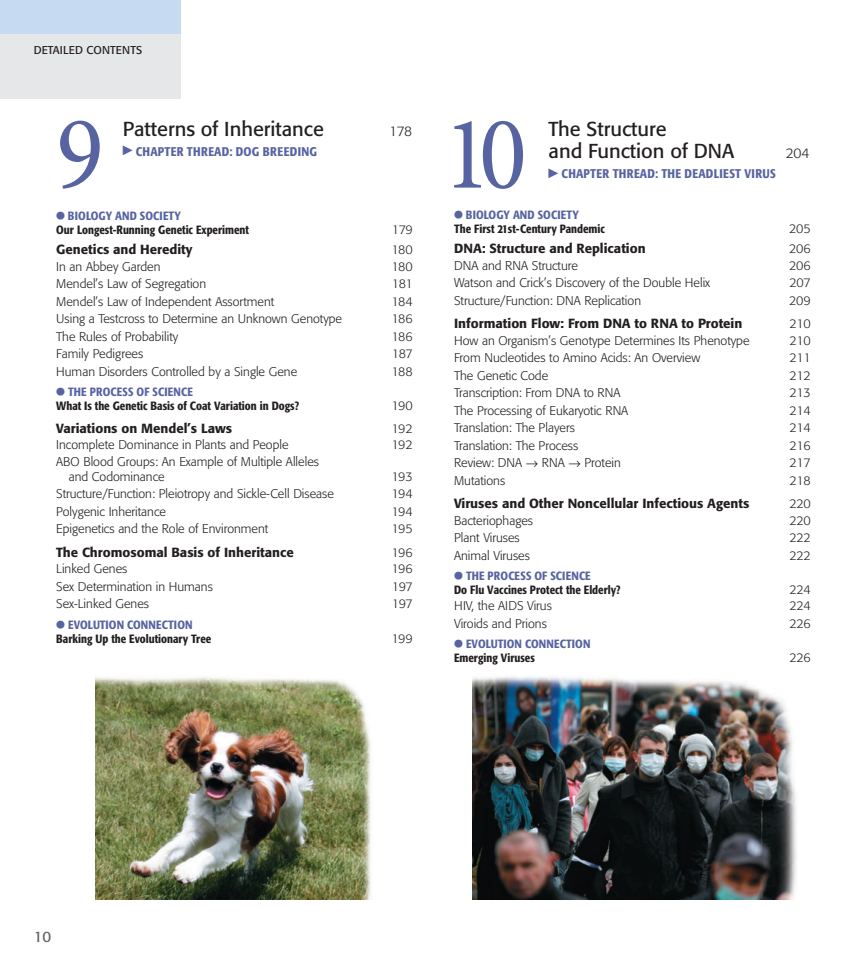
<style>
.page{position:relative;width:867px;height:979px;background:#fff}
.page>*{position:absolute;margin:0;border:0;box-sizing:border-box;transform-origin:0 0}
.t1{font:condensed 105px "Minion Pro";color:#5764a1}
.t2{font:20px/22.5px "Formata";color:#231f20}
.t3{font:15px "Formata";color:#636366}
.t4{font:300 13.75px "Formata";letter-spacing:-.03em;color:#231f20}
.t5{font:500 13.12px "Formata";color:#231f20}
.t6{font:300 12.5px/14.4px "Formata";color:#231f20}
.t7{font:500 condensed 12.5px "Formata";letter-spacing:.025em;color:#5764a1}
.t8{font:500 condensed 11.88px/13.8px "Formata";color:#231f20}
.t9{font:500 condensed 11.88px/13.8px "Formata";color:#5764a1}
.t10{font:11.25px "Formata";letter-spacing:.015em;color:#231f20}
.s1{font-family:"Universal Std Newswith Comm Pi";font-weight:400;font-stretch:normal;font-size:10px;color:#5764a1}
.s2{color:#5764a1}
.s3{font-family:"Universal Std Newswith Comm Pi";font-weight:400;font-stretch:normal;font-size:10px}
.s4{color:#231f20}
</style>
<div class="page">
<div style="left:0;top:0;width:180px;height:98px;background:#e6e7e9"></div>
<div style="left:0;top:0;width:180px;height:34px;background:#c6dbf1"></div>
<img style="left:95px;top:677px;width:276px;height:222px">
<img style="left:472px;top:677px;width:324px;height:222px">
<p class="t10" style="left:34px;top:43px;width:110px">detailed contents</p>
<h2 class="t2" style="left:123px;top:118px;width:202px">Patterns of Inheritance</h2>
<p class="t4" style="left:389px;top:123px;width:24px">178</p>
<p class="t7" style="left:123px;top:144px;width:196px"><sup>▶</sup> CHAPTER THREAD: DOG BREEDING</p>
<h1 class="t1" style="left:57px;top:91px;width:48px">9</h1>
<p class="t8" style="left:56px;top:209px;width:194px"><span class="s1">●</span> <span class="s2">BIOLOGY AND SOCIETY<br></span>Our Longest-Running Genetic Experiment</p>
<p class="t6" style="left:392px;top:222px;width:22px">179</p>
<p class="t5" style="left:56px;top:242px;width:138px">Genetics and Heredity</p>
<p class="t6" style="left:391px;top:243px;width:23px">180</p>
<p class="t6" style="left:56px;top:259px;width:106px">In an Abbey Garden</p>
<p class="t6" style="left:391px;top:259px;width:23px">180</p>
<p class="t6" style="left:56px;top:277px;width:151px">Mendel’s Law of Segregation</p>
<p class="t6" style="left:392px;top:277px;width:22px">181</p>
<p class="t6" style="left:56px;top:294px;width:219px">Mendel’s Law of Independent Assortment</p>
<p class="t6" style="left:391px;top:294px;width:23px">184</p>
<p class="t6" style="left:56px;top:312px;width:287px">Using a Testcross to Determine an Unknown Genotype</p>
<p class="t6" style="left:391px;top:312px;width:23px">186</p>
<p class="t6" style="left:56px;top:329px;width:123px">The Rules of Probability</p>
<p class="t6" style="left:391px;top:329px;width:23px">186</p>
<p class="t6" style="left:56px;top:347px;width:89px">Family Pedigrees</p>
<p class="t6" style="left:392px;top:347px;width:22px">187</p>
<p class="t6" style="left:56px;top:364px;width:242px">Human Disorders Controlled by a Single Gene</p>
<p class="t6" style="left:391px;top:364px;width:23px">188</p>
<p class="t8" style="left:56px;top:385px;width:244px"><span class="s1">●</span> <span class="s2">THE PROCESS OF SCIENCE<br></span>What Is the Genetic Basis of Coat Variation in Dogs?</p>
<p class="t6" style="left:391px;top:398px;width:23px">190</p>
<p class="t5" style="left:56px;top:420px;width:177px">Variations on Mendel’s Laws</p>
<p class="t6" style="left:391px;top:421px;width:23px">192</p>
<p class="t6" style="left:56px;top:437px;width:234px">Incomplete Dominance in Plants and People</p>
<p class="t6" style="left:391px;top:437px;width:23px">192</p>
<p class="t6" style="left:69px;top:455px;width:252px;text-indent:-12px">ABO Blood Groups: An Example of Multiple Alleles and Codominance</p>
<p class="t6" style="left:391px;top:469px;width:23px">193</p>
<p class="t6" style="left:56px;top:487px;width:279px">Structure/Function: Pleiotropy and Sickle-Cell Disease</p>
<p class="t6" style="left:391px;top:487px;width:23px">194</p>
<p class="t6" style="left:56px;top:504px;width:111px">Polygenic Inheritance</p>
<p class="t6" style="left:391px;top:504px;width:23px">194</p>
<p class="t6" style="left:56px;top:522px;width:213px">Epigenetics and the Role of Environment</p>
<p class="t6" style="left:391px;top:522px;width:23px">195</p>
<p class="t5" style="left:56px;top:544px;width:239px">The Chromosomal Basis of Inheritance</p>
<p class="t6" style="left:391px;top:545px;width:23px">196</p>
<p class="t6" style="left:56px;top:562px;width:73px">Linked Genes</p>
<p class="t6" style="left:391px;top:562px;width:23px">196</p>
<p class="t6" style="left:56px;top:579px;width:158px">Sex Determination in Humans</p>
<p class="t6" style="left:392px;top:579px;width:22px">197</p>
<p class="t6" style="left:56px;top:597px;width:94px">Sex-Linked Genes</p>
<p class="t6" style="left:392px;top:597px;width:22px">197</p>
<p class="t8" style="left:56px;top:618px;width:156px"><span class="s1">●</span> <span class="s2">EVOLUTION CONNECTION<br></span>Barking Up the Evolutionary Tree</p>
<p class="t6" style="left:391px;top:631px;width:23px">199</p>
<h2 class="t2" style="left:548px;top:118px;width:187px">The Structure<br>and Function of DNA</h2>
<h1 class="t1" style="left:443px;top:91px;width:84px">10</h1>
<p class="t7" style="left:548px;top:166px;width:229px"><sup>▶</sup> CHAPTER THREAD: THE DEADLIEST VIRUS</p>
<p class="t8" style="left:454px;top:208px;width:152px"><span class="s1">●</span> <span class="s2">BIOLOGY AND SOCIETY<br></span>The First 21st-Century Pandemic</p>
<p class="t4" style="left:785px;top:146px;width:25px">204</p>
<p class="t6" style="left:788px;top:221px;width:23px">205</p>
<p class="t5" style="left:454px;top:241px;width:193px">DNA: Structure and Replication</p>
<p class="t6" style="left:788px;top:242px;width:23px">206</p>
<p class="t6" style="left:454px;top:258px;width:125px">DNA and RNA Structure</p>
<p class="t6" style="left:788px;top:258px;width:23px">206</p>
<p class="t6" style="left:454px;top:276px;width:257px">Watson and Crick’s Discovery of the Double Helix</p>
<p class="t6" style="left:789px;top:276px;width:23px">207</p>
<p class="t6" style="left:454px;top:293px;width:188px">Structure/Function: DNA Replication</p>
<p class="t6" style="left:788px;top:293px;width:23px">209</p>
<p class="t5" style="left:454px;top:316px;width:289px">Information Flow: From DNA to RNA to Protein</p>
<p class="t6" style="left:789px;top:317px;width:23px">210</p>
<p class="t6" style="left:454px;top:333px;width:297px">How an Organism’s Genotype Determines Its Phenotype</p>
<p class="t6" style="left:789px;top:333px;width:23px">210</p>
<p class="t6" style="left:454px;top:351px;width:247px">From Nucleotides to Amino Acids: An Overview</p>
<p class="t6" style="left:789px;top:351px;width:23px">211</p>
<p class="t6" style="left:454px;top:368px;width:96px">The Genetic Code</p>
<p class="t6" style="left:789px;top:368px;width:23px">212</p>
<p class="t6" style="left:454px;top:386px;width:168px">Transcription: From DNA to RNA</p>
<p class="t6" style="left:789px;top:386px;width:23px">213</p>
<p class="t6" style="left:454px;top:403px;width:176px">The Processing of Eukaryotic RNA</p>
<p class="t6" style="left:789px;top:403px;width:23px">214</p>
<p class="t6" style="left:454px;top:421px;width:122px">Translation: The Players</p>
<p class="t6" style="left:789px;top:421px;width:23px">214</p>
<p class="t6" style="left:454px;top:438px;width:126px">Translation: The Process</p>
<p class="t6" style="left:789px;top:438px;width:23px">216</p>
<p class="t6" style="left:454px;top:456px;width:168px">Review: DNA → RNA → Protein</p>
<p class="t6" style="left:789px;top:456px;width:23px">217</p>
<p class="t6" style="left:454px;top:473px;width:53px">Mutations</p>
<p class="t6" style="left:789px;top:473px;width:23px">218</p>
<p class="t5" style="left:454px;top:496px;width:297px">Viruses and Other Noncellular Infectious Agents</p>
<p class="t6" style="left:789px;top:497px;width:23px">220</p>
<p class="t6" style="left:454px;top:513px;width:80px">Bacteriophages</p>
<p class="t6" style="left:789px;top:513px;width:23px">220</p>
<p class="t6" style="left:454px;top:531px;width:67px">Plant Viruses</p>
<p class="t6" style="left:789px;top:531px;width:23px">222</p>
<p class="t6" style="left:454px;top:548px;width:77px">Animal Viruses</p>
<p class="t6" style="left:789px;top:548px;width:23px">222</p>
<p class="t8" style="left:454px;top:569px;width:168px"><span class="s1">●</span> <span class="s2">THE PROCESS OF SCIENCE<br></span>Do Flu Vaccines Protect the Elderly?</p>
<p class="t6" style="left:789px;top:582px;width:23px">224</p>
<p class="t6" style="left:454px;top:599px;width:99px">HIV, the AIDS Virus</p>
<p class="t6" style="left:789px;top:599px;width:23px">224</p>
<p class="t6" style="left:454px;top:616px;width:94px">Viroids and Prions</p>
<p class="t6" style="left:789px;top:616px;width:23px">226</p>
<p class="t9" style="left:454px;top:637px;width:138px"><span class="s3">●</span> EVOLUTION CONNECTION<br><span class="s4">Emerging Viruses</span></p>
<p class="t6" style="left:789px;top:651px;width:23px">226</p>
<p class="t3" style="left:34px;top:928px;width:19px">10</p>
</div>
